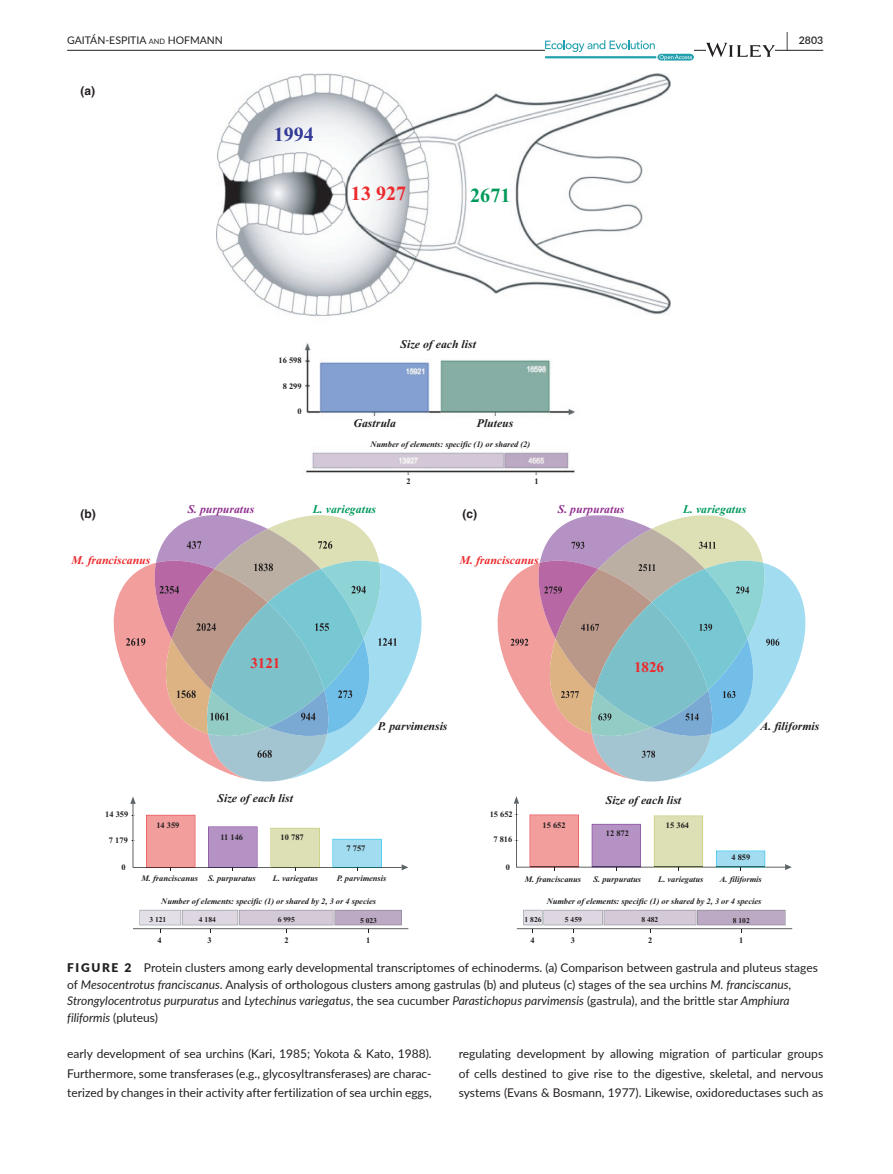
<style>
.page{position:relative;width:893px;height:1174px;background:#fff}
.page>*{position:absolute;margin:0;border:0;box-sizing:border-box;transform-origin:0 0}
.t1{font:700 20.1px "Times New Roman";color:#ec2a2d}
.t2{font:700 20.1px "Times New Roman";color:#333b97}
.t3{font:700 20.1px "Times New Roman";color:#009a5b}
.t4{font:600 19.5px "Lato";color:#231f20;scale:.48 1}
.t5{font:700 15px "Times New Roman";color:#ec2a2d}
.t6{font:12px/19.5px "Lato";color:#231f20;text-align:justify}
.t7{font:700 12px "Helvetica";color:#231f20}
.t8{font:italic 700 11.7px "Times New Roman";color:#231f20}
.t9{font:italic 700 11.7px "Times New Roman";color:#ec2a2d}
.t10{font:italic 700 11.7px "Times New Roman";color:#8f2e8e}
.t11{font:italic 700 11.7px "Times New Roman";color:#009a5b}
.t12{font:10.5px "Lato";color:#231f20}
.t13{font:600 10.5px "Lato";color:#231f20}
.t14{font:italic 700 8.4px "Times New Roman";color:#231f20}
.t15{font:700 8.4px "Times New Roman";color:#231f20}
.t16{font:700 7.5px "Times New Roman";color:#231f20}
.s1{font-size:7.35px}
.s2{font-weight:900}
.s3{font-style:italic}
</style>
<div class="page">
<hr style="left:67px;top:50px;width:756px;height:1px;background:#231f20">
<svg style="left:545px;top:40px;width:149px;height:21px"></svg>
<svg style="left:706px;top:43px;width:69px;height:14px"></svg>
<img style="left:216px;top:73px;width:455px;height:401px">
<svg style="left:514px;top:796px;width:278px;height:75px"></svg>
<svg style="left:517px;top:909px;width:275px;height:23px"></svg>
<svg style="left:130px;top:797px;width:278px;height:74px"></svg>
<svg style="left:133px;top:910px;width:275px;height:22px"></svg>
<svg style="left:497px;top:515px;width:309px;height:266px"></svg>
<svg style="left:113px;top:515px;width:309px;height:266px"></svg>
<h2 class="t4" style="left:786px;top:26px;width:7px">|</h2>
<p class="t12" style="left:67px;top:33px;width:157px">GAITÁN-ESPITIA <span class="s1">an d</span> HOFMANN</p>
<p class="t13" style="left:799px;top:33px;width:26px">2803</p>
<p class="t7" style="left:80px;top:83px;width:16px">(a)</p>
<h1 class="t2" style="left:274px;top:120px;width:42px">1994</h1>
<h1 class="t1" style="left:351px;top:179px;width:57px">13 927</h1>
<h1 class="t3" style="left:470px;top:181px;width:42px">2671</h1>
<p class="t15" style="left:279px;top:354px;width:25px">16 598</p>
<p class="t15" style="left:283px;top:380px;width:20px">8 299</p>
<p class="t15" style="left:297px;top:405px;width:6px">0</p>
<p class="t8" style="left:401px;top:336px;width:77px">Size of each list</p>
<p class="t8" style="left:354px;top:414px;width:44px">Gastrula</p>
<p class="t8" style="left:477px;top:414px;width:38px">Pluteus</p>
<p class="t14" style="left:371px;top:438px;width:161px">Number of elements: specific (1) or shared (2)</p>
<p class="t15" style="left:406px;top:475px;width:6px">2</p>
<p class="t15" style="left:534px;top:475px;width:6px">1</p>
<p class="t10" style="left:188px;top:500px;width:68px">S. purpuratus</p>
<p class="t11" style="left:313px;top:500px;width:65px">L. variegatus</p>
<p class="t7" style="left:80px;top:506px;width:17px">(b)</p>
<p class="t7" style="left:462px;top:506px;width:16px">(c)</p>
<p class="t9" style="left:71px;top:552px;width:81px">M. franciscanus</p>
<p class="t9" style="left:460px;top:552px;width:81px">M. franciscanus</p>
<p class="t10" style="left:558px;top:500px;width:68px">S. purpuratus</p>
<p class="t11" style="left:683px;top:500px;width:65px">L. variegatus</p>
<p class="t5" style="left:250px;top:652px;width:31px">3121</p>
<p class="t5" style="left:634px;top:657px;width:31px">1826</p>
<p class="t8" style="left:378px;top:718px;width:71px">P. parvimensis</p>
<p class="t8" style="left:761px;top:718px;width:60px">A. filiformis</p>
<p class="t15" style="left:105px;top:808px;width:25px">14 359</p>
<p class="t15" style="left:109px;top:834px;width:20px">7 179</p>
<p class="t15" style="left:121px;top:861px;width:6px">0</p>
<p class="t15" style="left:156px;top:819px;width:25px">14 359</p>
<p class="t8" style="left:218px;top:790px;width:77px">Size of each list</p>
<p class="t15" style="left:220px;top:831px;width:24px">11 146</p>
<p class="t15" style="left:281px;top:831px;width:25px">10 787</p>
<p class="t15" style="left:347px;top:842px;width:20px">7 757</p>
<p class="t15" style="left:490px;top:808px;width:25px">15 652</p>
<p class="t15" style="left:493px;top:833px;width:20px">7 816</p>
<p class="t15" style="left:506px;top:861px;width:6px">0</p>
<p class="t15" style="left:543px;top:819px;width:25px">15 652</p>
<p class="t8" style="left:606px;top:791px;width:77px">Size of each list</p>
<p class="t15" style="left:606px;top:827px;width:25px">12 872</p>
<p class="t15" style="left:666px;top:819px;width:25px">15 364</p>
<p class="t15" style="left:731px;top:851px;width:20px">4 859</p>
<p class="t14" style="left:142px;top:872px;width:116px">M. franciscanus S. purpuratus</p>
<p class="t14" style="left:273px;top:872px;width:47px">L. variegatus</p>
<p class="t14" style="left:337px;top:872px;width:51px">P. parvimensis</p>
<p class="t16" style="left:149px;top:914px;width:18px">3 121</p>
<p class="t16" style="left:199px;top:914px;width:18px">4 184</p>
<p class="t16" style="left:278px;top:914px;width:18px">6 995</p>
<p class="t16" style="left:360px;top:915px;width:18px">5 023</p>
<p class="t14" style="left:525px;top:873px;width:58px">M. franciscanus</p>
<p class="t14" style="left:594px;top:873px;width:49px">S. purpuratus</p>
<p class="t14" style="left:658px;top:873px;width:47px">L. variegatus</p>
<p class="t14" style="left:720px;top:873px;width:43px">A. filiformis</p>
<p class="t16" style="left:525px;top:914px;width:18px">1 826</p>
<p class="t16" style="left:565px;top:914px;width:18px">5 459</p>
<p class="t16" style="left:641px;top:914px;width:18px">8 482</p>
<p class="t16" style="left:733px;top:915px;width:18px">8 102</p>
<p class="t14" style="left:161px;top:895px;width:216px">Number of elements: specific (1) or shared by 2, 3 or 4 species</p>
<p class="t14" style="left:547px;top:895px;width:216px">Number of elements: specific (1) or shared by 2, 3 or 4 species</p>
<p class="t15" style="left:157px;top:934px;width:6px">4</p>
<p class="t15" style="left:208px;top:934px;width:6px">3</p>
<p class="t15" style="left:284px;top:934px;width:6px">2</p>
<p class="t15" style="left:366px;top:934px;width:6px">1</p>
<p class="t15" style="left:531px;top:934px;width:6px">4</p>
<p class="t15" style="left:571px;top:934px;width:6px">3</p>
<p class="t15" style="left:648px;top:934px;width:6px">2</p>
<p class="t15" style="left:739px;top:934px;width:6px">1</p>
<p class="t6" style="left:67px;top:959px;width:752px;line-height:16.5px;text-align:left"><span class="s2">FIGURE 2</span> Protein clusters among early developmental transcriptomes of echinoderms. (a) Comparison between gastrula and pluteus stages of <span class="s3">Mesocentrotus franciscanus</span>. Analysis of orthologous clusters among gastrulas (b) and pluteus (c) stages of the sea urchins <span class="s3">M. franciscanus</span>, <span class="s3">Strongylocentrotus purpuratus</span> and <span class="s3">Lytechinus variegatus</span>, the sea cucumber <span class="s3">Parastichopus parvimensis</span> (gastrula), and the brittle star <span class="s3">Amphiura filiformis</span> (pluteus)</p>
<p class="t6" style="left:67px;top:1043px;width:366px">early development of sea urchins (Kari, 1985; Yokota &amp; Kato, 1988).<br>Furthermore, some transferases (e.g., glycosyltransferases) are charac&shy;terized by changes in their activity after fertilization of sea urchin eggs,</p>
<p class="t6" style="left:459px;top:1043px;width:366px">regulating development by allowing migration of particular groups of cells destined to give rise to the digestive, skeletal, and nervous systems (Evans &amp; Bosmann, 1977). Likewise, oxidoreductases such as</p>
</div>
